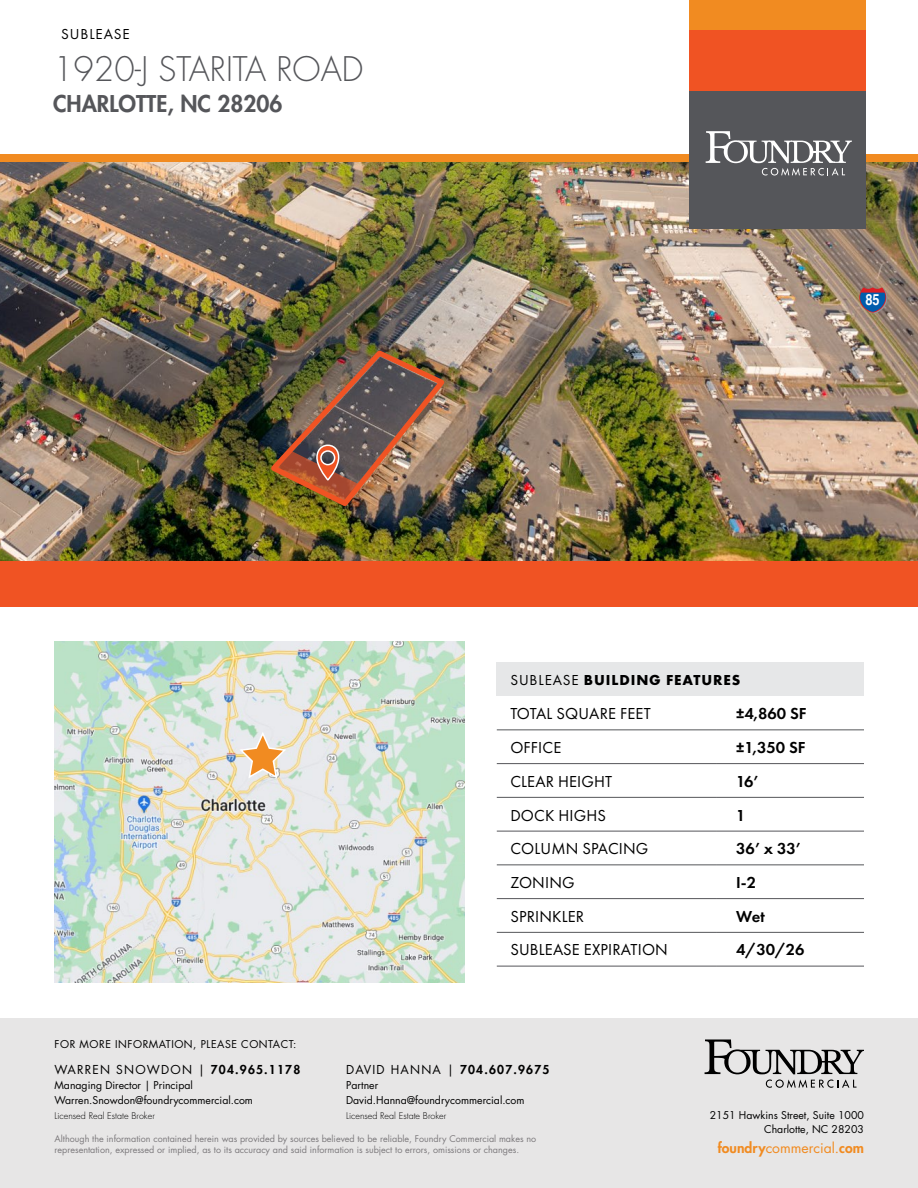
<style>
.page{position:relative;width:918px;height:1188px;background:#fff}
.page>*{position:absolute;margin:0;border:0;box-sizing:border-box;transform-origin:0 0}
.t1{font:300 33px "Futura Std";color:#55565a}
.t2{font:800 22.5px "Futura Std";color:#55565a}
.t3{font:16.5px "Futura PT";letter-spacing:.01em;color:#000}
.t4{font:600 16.5px "Futura PT";color:#000}
.t5{font:700 condensed 15.45px "Helvetica";color:#fff}
.t6{font:700 15px "Futura PT";letter-spacing:.06em;color:#000}
.t7{font:15px "Futura PT";letter-spacing:.06em;color:#000}
.t8{font:13.95px "Futura Std";color:#f18b21}
.t9{font:12px "Futura Std";letter-spacing:.1em;color:#000}
.t10{font:800 12px "Futura Std";letter-spacing:.1em;color:#000}
.t11{font:10.5px/15px "Futura Std";color:#000}
.t12{font:10.5px "Futura Std";letter-spacing:.05em;color:#000}
.t13{font:9px/10.8px "Futura Std";color:#7c797c}
.t14{font:300 9px "Futura Std";color:#000}
.s1{font-weight:400}
.s2{font-weight:800}
</style>
<div class="page">
<div style="left:0;top:155px;width:918px;height:8px;background:#f18b21"></div>
<img style="left:0;top:163px;width:918px;height:398px">
<div style="left:690px;top:91px;width:176px;height:138px;background:#55565a"></div>
<div style="left:690px;top:0;width:176px;height:30px;background:#f18b21"></div>
<div style="left:690px;top:30px;width:176px;height:61px;background:#f05323"></div>
<svg style="left:706px;top:131px;width:146px;height:45px"></svg>
<div style="left:0;top:561px;width:918px;height:46px;background:#f05323"></div>
<div style="left:0;top:1018px;width:918px;height:170px;background:#e7e6e6"></div>
<svg style="left:705px;top:1039px;width:159px;height:49px"></svg>
<img style="left:55px;top:642px;width:410px;height:341px">
<div style="left:497px;top:662px;width:367px;height:34px;background:#e6e7e8"></div>
<hr style="left:497px;top:729px;width:219px;height:1px;background:#55565a">
<hr style="left:497px;top:763px;width:219px;height:1px;background:#55565a">
<hr style="left:497px;top:797px;width:219px;height:1px;background:#55565a">
<hr style="left:497px;top:831px;width:219px;height:1px;background:#55565a">
<hr style="left:497px;top:864px;width:219px;height:1px;background:#55565a">
<hr style="left:497px;top:898px;width:219px;height:1px;background:#55565a">
<hr style="left:497px;top:932px;width:219px;height:1px;background:#55565a">
<hr style="left:716px;top:729px;width:148px;height:1px;background:#55565a">
<hr style="left:716px;top:763px;width:148px;height:1px;background:#55565a">
<hr style="left:716px;top:797px;width:148px;height:1px;background:#55565a">
<hr style="left:716px;top:831px;width:148px;height:1px;background:#55565a">
<hr style="left:716px;top:864px;width:148px;height:1px;background:#55565a">
<hr style="left:716px;top:898px;width:148px;height:1px;background:#55565a">
<hr style="left:716px;top:932px;width:148px;height:1px;background:#55565a">
<hr style="left:497px;top:966px;width:219px;height:1px;background:#55565a">
<hr style="left:716px;top:966px;width:148px;height:1px;background:#55565a">
<svg style="left:238px;top:732px;width:50px;height:48px;background:#ebcfae"></svg>
<svg style="left:859px;top:287px;width:28px;height:26px"></svg>
<img style="left:265px;top:347px;width:185px;height:164px">
<h3 class="t7" style="left:61px;top:26px;width:70px">SUBLEASE</h3>
<h1 class="t1" style="left:53px;top:49px;width:312px">1920-J STARITA ROAD</h1>
<h2 class="t2" style="left:53px;top:90px;width:231px">CHARLOTTE, NC 28206</h2>
<p class="t12" style="left:55px;top:1037px;width:243px">FOR MORE INFORMATION, PLEASE CONTACT:</p>
<h3 class="t5" style="left:866px;top:291px;width:16px">85</h3>
<h3 class="t6" style="left:510px;top:670px;width:231px"><span class="s1">SUBLEASE</span> BUILDING FEATURES</h3>
<h3 class="t3" style="left:510px;top:704px;width:142px">TOTAL SQUARE FEET</h3>
<h3 class="t4" style="left:736px;top:703px;width:72px">±4,860 SF</h3>
<h3 class="t3" style="left:510px;top:738px;width:52px">OFFICE</h3>
<h3 class="t4" style="left:736px;top:737px;width:71px">±1,350 SF</h3>
<h3 class="t3" style="left:510px;top:771px;width:103px">CLEAR HEIGHT</h3>
<h3 class="t4" style="left:736px;top:771px;width:24px">16’</h3>
<h3 class="t3" style="left:510px;top:805px;width:97px">DOCK HIGHS</h3>
<h3 class="t4" style="left:736px;top:805px;width:11px">1</h3>
<h3 class="t3" style="left:510px;top:839px;width:140px">COLUMN SPACING</h3>
<h3 class="t4" style="left:736px;top:838px;width:66px">36’ x 33’</h3>
<h3 class="t3" style="left:510px;top:873px;width:66px">ZONING</h3>
<h3 class="t4" style="left:736px;top:872px;width:21px">I-2</h3>
<h3 class="t3" style="left:510px;top:906px;width:75px">SPRINKLER</h3>
<h3 class="t4" style="left:736px;top:906px;width:30px">Wet</h3>
<h3 class="t3" style="left:510px;top:940px;width:159px">SUBLEASE EXPIRATION</h3>
<h3 class="t4" style="left:736px;top:940px;width:70px">4/30/26</h3>
<h3 class="t9" style="left:55px;top:1061px;width:247px">WARREN SNOWDON | <span class="s2">704.965.1178</span></h3>
<p class="t11" style="left:55px;top:1077px;width:200px">Managing Director | Principal<br>Warren.Snowdon@foundrycommercial.com</p>
<p class="t14" style="left:55px;top:1110px;width:102px">Licensed Real Estate Broker</p>
<h3 class="t10" style="left:346px;top:1062px;width:205px"><span class="s1">DAVID HANNA |</span> 704.607.9675</h3>
<p class="t11" style="left:346px;top:1077px;width:180px">Partner<br>David.Hanna@foundrycommercial.com</p>
<p class="t14" style="left:346px;top:1110px;width:102px">Licensed Real Estate Broker</p>
<p class="t13" style="left:55px;top:1134px;width:483px">Although the information contained herein was provided by sources believed to be reliable, Foundry Commercial makes no representation, expressed or implied, as to its accuracy and said information is subject to errors, omissions or changes.</p>
<p class="t11" style="left:710px;top:1108px;width:156px;line-height:13.8px;text-align:right">2151 Hawkins Street, Suite 1000<br>Charlotte, NC 28203</p>
<h3 class="t8" style="left:718px;top:1139px;width:148px"><span class="s2">foundry</span>commercial.<span class="s2">com</span></h3>
</div>
